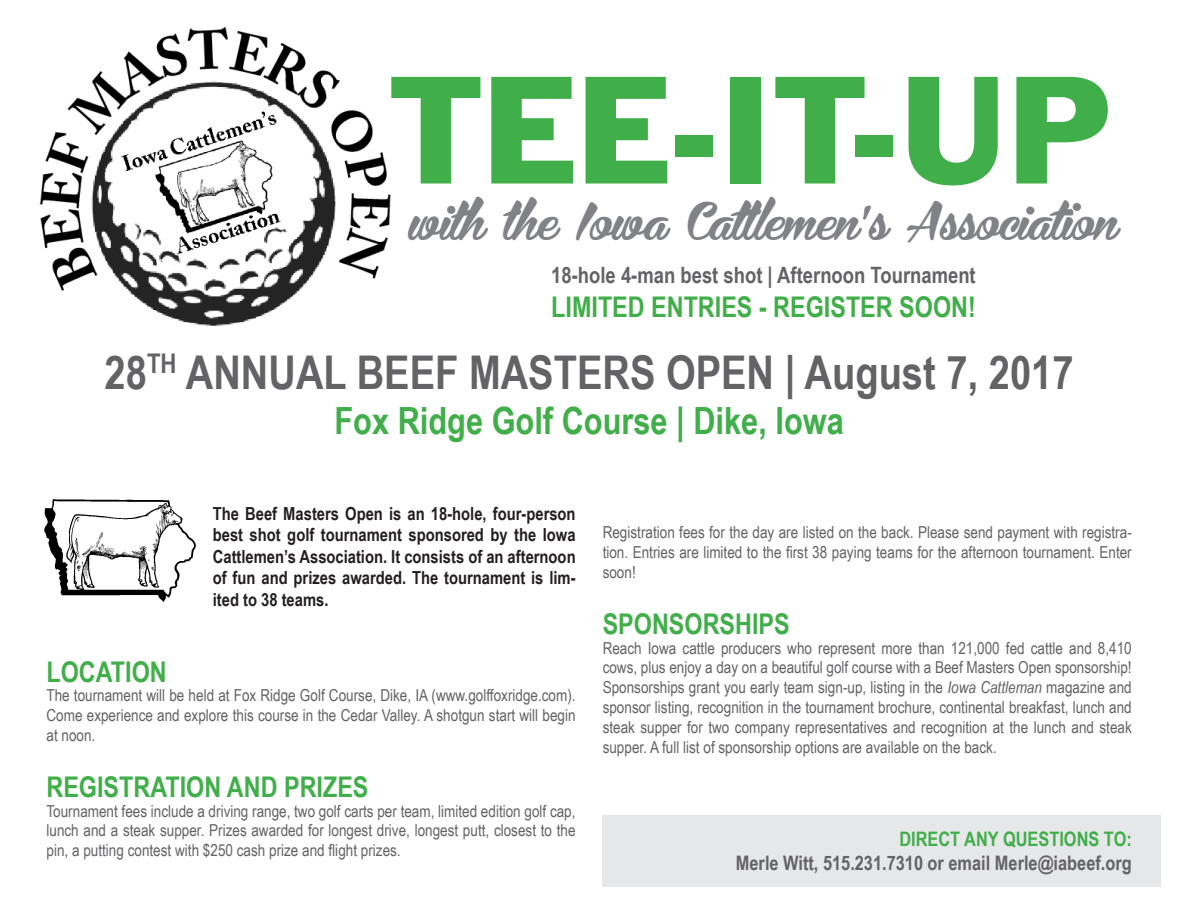
<style>
.page{position:relative;width:1188px;height:918px;background:#fff}
.page>*{position:absolute;margin:0;border:0;box-sizing:border-box;transform-origin:0 0}
.t1{font:141px "Franklin Gothic";color:#40ae49}
.t2{font:700 46.5px "Arial Narrow";color:#636366}
.t3{font:46.5px "Bira PERSONALUSEONLY";color:#808285}
.t4{font:700 37.5px "Arial Narrow";color:#40ae49}
.t5{font:700 28.5px "Arial Narrow";color:#40ae49}
.t6{font:700 22.5px "Arial Narrow";color:#636366}
.t7{font:700 19.95px "Arial Narrow";color:#636366}
.t8{font:700 19.95px "Arial Narrow";color:#40ae49}
.t9{font:700 18px/21.6px "Arial Narrow";color:#231f20;text-align:justify}
.t10{font:16.5px/19.8px "Arial Narrow";color:#636366;text-align:justify}
.s1{font-style:italic}
</style>
<div class="page">
<div style="left:603px;top:815px;width:558px;height:71px;background:#e6e7e9"></div>
<img style="left:39px;top:27px;width:352px;height:299px">
<img style="left:44px;top:499px;width:152px;height:103px">
<p class="t1" style="left:389px;top:40px;width:722px">TEE-IT-UP</p>
<p class="t3" style="left:409px;top:188px;width:710px">with the Iowa Cattlemen’s Association</p>
<p class="t6" style="left:551px;top:258px;width:426px">18-hole 4-man best shot | Afternoon Tournament</p>
<p class="t5" style="left:551px;top:285px;width:426px">LIMITED ENTRIES - REGISTER SOON!</p>
<p class="t2" style="left:105px;top:337px;width:971px">28<sup>TH</sup> ANNUAL BEEF MASTERS OPEN | August 7, 2017</p>
<p class="t4" style="left:335px;top:392px;width:511px">Fox Ridge Golf Course | Dike, Iowa</p>
<p class="t9" style="left:213px;top:502px;width:364px">The Beef Masters Open is an 18-hole, four-person best shot golf tournament sponsored by the Iowa Cattlemen’s Association. It consists of an afternoon of fun and prizes awarded. The tournament is lim&shy;ited to 38 teams.</p>
<p class="t5" style="left:46px;top:650px;width:122px">LOCATION</p>
<p class="t10" style="left:46px;top:685px;width:531px">The tournament will be held at Fox Ridge Golf Course, Dike, IA (www.golffoxridge.com).<br>Come experience and explore this course in the Cedar Valley. A shotgun start will begin at noon.</p>
<p class="t5" style="left:46px;top:765px;width:324px">REGISTRATION AND PRIZES</p>
<p class="t10" style="left:46px;top:800px;width:531px">Tournament fees include a driving range, two golf carts per team, limited edition golf cap, lunch and a steak supper. Prizes awarded for longest drive, longest putt, closest to the pin, a putting contest with $250 cash prize and flight prizes.</p>
<p class="t10" style="left:603px;top:522px;width:531px">Registration fees for the day are listed on the back. Please send payment with registra&shy;tion. Entries are limited to the first 38 paying teams for the afternoon tournament. Enter soon!</p>
<p class="t5" style="left:603px;top:602px;width:189px">SPONSORSHIPS</p>
<p class="t10" style="left:603px;top:637px;width:531px">Reach Iowa cattle producers who represent more than 121,000 fed cattle and 8,410 cows, plus enjoy a day on a beautiful golf course with a Beef Masters Open sponsorship!<br>Sponsorships grant you early team sign-up, listing in the <span class="s1">Iowa Cattleman</span> magazine and sponsor listing, recognition in the tournament brochure, continental breakfast, lunch and steak supper for two company representatives and recognition at the lunch and steak supper. A full list of sponsorship options are available on the back.</p>
<p class="t8" style="left:899px;top:824px;width:234px">DIRECT ANY QUESTIONS TO:</p>
<p class="t7" style="left:736px;top:848px;width:397px">Merle Witt, 515.231.7310 or email Merle@iabeef.org</p>
</div>
